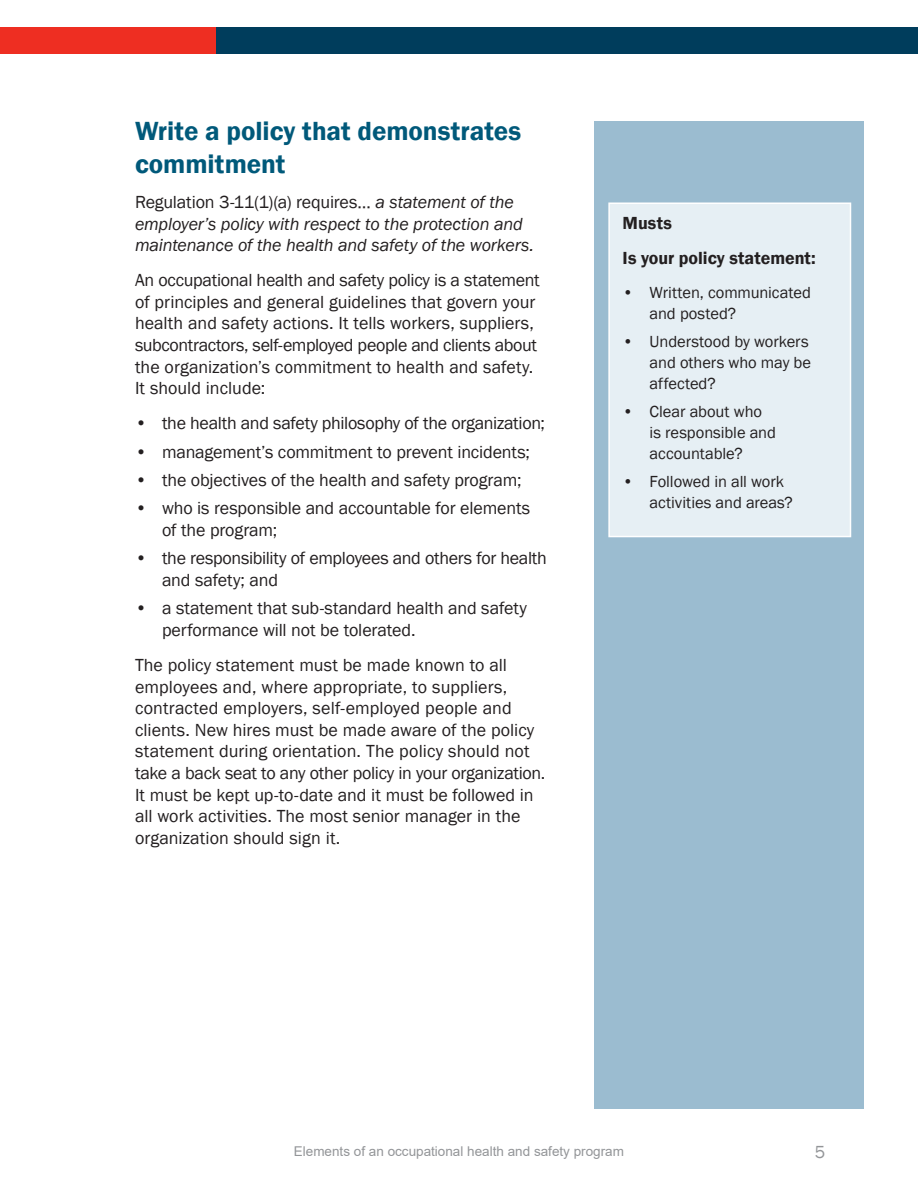
<style>
.page{position:relative;width:918px;height:1188px;background:#fff}
.page>*{position:absolute;margin:0;border:0;box-sizing:border-box;transform-origin:0 0}
.Main_headings{font:600 27px/32.4px "Franklin Gothic";color:#00597a}
.Body_copy{font:18px/21.6px "Franklin Gothic";letter-spacing:-.005em;color:#231f20}
.Body_copy-2{font:italic 18px/21.6px "Franklin Gothic";letter-spacing:-.01em;color:#231f20}
.Boxed_text{font:600 18px "Franklin Gothic";color:#231f20}
.t1{font:18px "Franklin Gothic";color:#939598}
.t2{font:16.5px/21px "Franklin Gothic";letter-spacing:-.005em;color:#231f20}
.t3{font:13.5px "Arial";color:#939598}
.s1{font-style:normal}
</style>
<div class="page">
<div style="left:208px;top:27px;width:710px;height:27px;background:#003d5c"></div>
<div style="left:0;top:27px;width:216px;height:27px;background:#ee2e22"></div>
<div style="left:594px;top:122px;width:270px;height:987px;background:#9bbcd0"></div>
<div style="left:609px;top:203px;width:241px;height:334px;background:#e6eff4"></div>
<div style="left:608px;top:202px;width:243px;height:335px;border:2px solid #fff"></div>
<p class="Main_headings" style="left:135px;top:116px;width:388px">Write a policy that demonstrates commitment</p>
<p class="Body_copy-2" style="left:135px;top:191px;width:401px"><span class="s1">Regulation 3-11(1)(a) requires…</span> a statement of the employer’s policy with respect to the protection and maintenance of the health and safety of the workers.</p>
<p class="Body_copy" style="left:135px;top:270px;width:406px">An occupational health and safety policy is a statement of principles and general guidelines that govern your health and safety actions. It tells workers, suppliers, subcontractors, self-employed people and clients about the organization’s commitment to health and safety.<br>It should include:</p>
<p class="Body_copy" style="left:135px;top:413px;width:412px">• the health and safety philosophy of the organization;</p>
<p class="Body_copy" style="left:135px;top:441px;width:397px">• management’s commitment to prevent incidents;</p>
<p class="Body_copy" style="left:135px;top:470px;width:388px">• the objectives of the health and safety program;</p>
<p class="Body_copy" style="left:162px;top:498px;width:370px;text-indent:-27px">• who is responsible and accountable for elements of the program;</p>
<p class="Body_copy" style="left:162px;top:548px;width:387px;text-indent:-27px">• the responsibility of employees and others for health and safety; and</p>
<p class="Body_copy" style="left:162px;top:598px;width:366px;text-indent:-27px">• a statement that sub-standard health and safety performance will not be tolerated.</p>
<p class="Body_copy" style="left:135px;top:655px;width:409px">The policy statement must be made known to all employees and, where appropriate, to suppliers, contracted employers, self-employed people and clients. New hires must be made aware of the policy statement during orientation. The policy should not take a back seat to any other policy in your organization.<br>It must be kept up-to-date and it must be followed in all work activities. The most senior manager in the organization should sign it.</p>
<p class="Boxed_text" style="left:623px;top:212px;width:51px">Musts</p>
<p class="Boxed_text" style="left:623px;top:247px;width:195px">Is your policy statement:</p>
<p class="t2" style="left:650px;top:283px;width:163px;text-indent:-27px">• Written, communicated and posted?</p>
<p class="t2" style="left:650px;top:331px;width:163px;text-indent:-27px">• Understood by workers and others who may be affected?</p>
<p class="t2" style="left:650px;top:401px;width:128px;text-indent:-27px">• Clear about who is responsible and accountable?</p>
<p class="t2" style="left:650px;top:471px;width:145px;text-indent:-27px">• Followed in all work activities and areas?</p>
<p class="t3" style="left:294px;top:1142px;width:332px">Elements of an occupational health and safety program</p>
<p class="t1" style="left:815px;top:1141px;width:12px">5</p>
</div>
